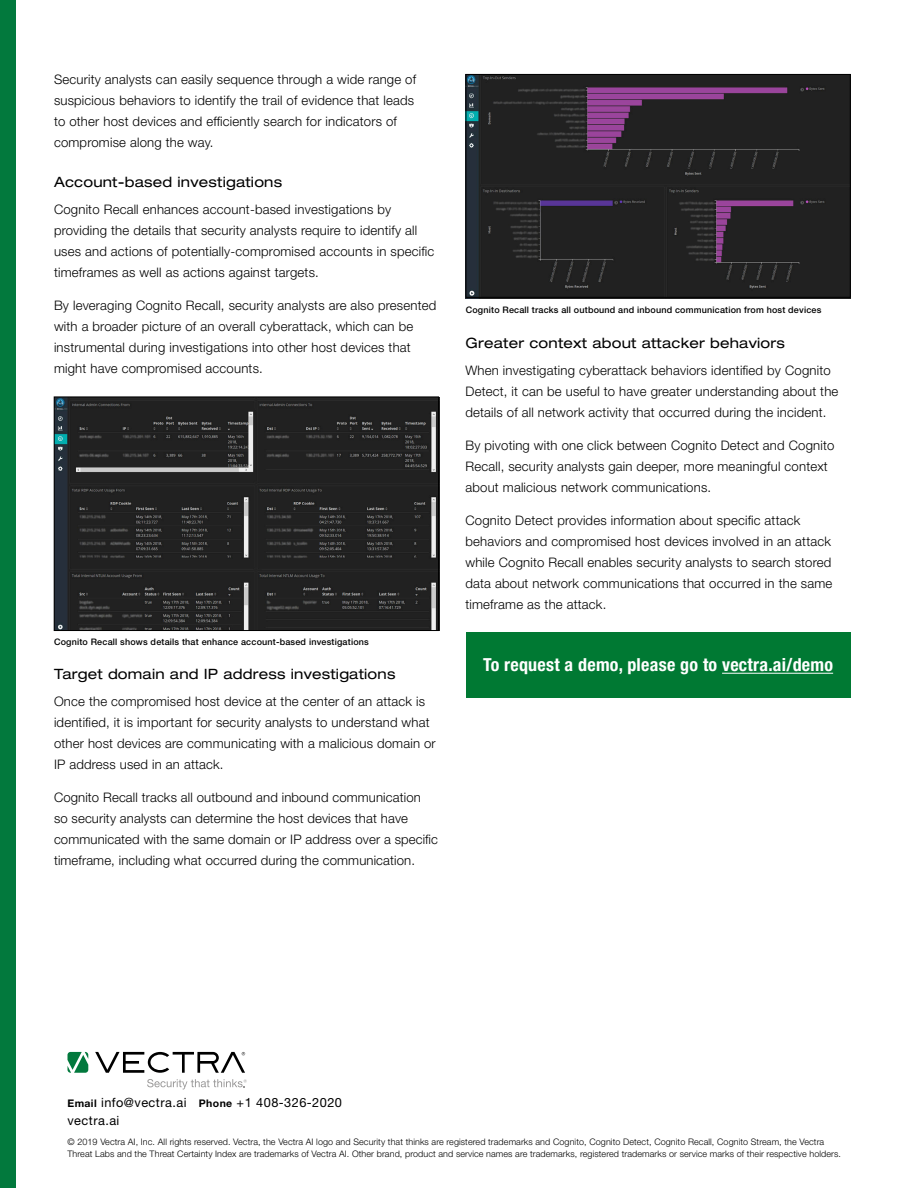
<style>
.page{position:relative;width:918px;height:1188px;background:#fff}
.page>*{position:absolute;margin:0;border:0;box-sizing:border-box;transform-origin:0 0}
.t1{font:700 condensed 18px "Helvetica Neue LT Std";letter-spacing:.015em;color:#fff}
.t2{font:expanded 14.25px "Helvetica Neue LT Std";letter-spacing:.015em;color:#000}
.t3{font:300 13.2px/21px "Helvetica Neue LT Std";letter-spacing:.015em;color:#000}
.t4{font:12.75px/18px "Helvetica Neue LT Std";letter-spacing:.035em;color:#000}
.t5{font:300 9px/12px "Helvetica Neue LT Std";letter-spacing:.01em;color:#000}
.t6{font:500 9px "Helvetica Neue LT Std";letter-spacing:.02em;color:#000}
.s1{font-weight:700;font-size:10.5px}
</style>
<div class="page">
<div style="left:0;top:0;width:16px;height:1188px;background:#02793d"></div>
<svg style="left:95px;top:1052px;width:150px;height:21px"></svg>
<svg style="left:67px;top:1052px;width:21px;height:21px"></svg>
<svg style="left:147px;top:1079px;width:100px;height:10px"></svg>
<img style="left:465px;top:74px;width:383px;height:224px">
<img style="left:56px;top:397px;width:384px;height:234px">
<div style="left:466px;top:74px;width:384px;height:224px;border:1px solid #000"></div>
<div style="left:54px;top:397px;width:385px;height:234px;border:1px solid #000"></div>
<div style="left:466px;top:632px;width:384px;height:66px;background:#007933"></div>
<hr style="left:722px;top:673px;width:111px;height:1px;background:#fff">
<p class="t3" style="left:54px;top:68px;width:364px">Security analysts can easily sequence through a wide range of suspicious behaviors to identify the trail of evidence that leads to other host devices and efficiently search for indicators of compromise along the way.</p>
<p class="t2" style="left:54px;top:173px;width:230px">Account-based investigations</p>
<p class="t3" style="left:54px;top:199px;width:382px">Cognito Recall enhances account-based investigations by providing the details that security analysts require to identify all uses and actions of potentially-compromised accounts in specific timeframes as well as actions against targets.</p>
<p class="t3" style="left:54px;top:295px;width:384px">By leveraging Cognito Recall, security analysts are also presented with a broader picture of an overall cyberattack, which can be instrumental during investigations into other host devices that might have compromised accounts.</p>
<p class="t6" style="left:54px;top:636px;width:316px">Cognito Recall shows details that enhance account-based investigations</p>
<p class="t2" style="left:54px;top:665px;width:343px">Target domain and IP address investigations</p>
<p class="t3" style="left:54px;top:690px;width:383px">Once the compromised host device at the center of an attack is identified, it is important for security analysts to understand what other host devices are communicating with a malicious domain or IP address used in an attack.</p>
<p class="t3" style="left:54px;top:786px;width:386px">Cognito Recall tracks all outbound and inbound communication<br>so security analysts can determine the host devices that have communicated with the same domain or IP address over a specific timeframe, including what occurred during the communication.</p>
<p class="t6" style="left:466px;top:305px;width:357px">Cognito Recall tracks all outbound and inbound communication from host devices</p>
<p class="t2" style="left:465px;top:334px;width:321px">Greater context about attacker behaviors</p>
<p class="t3" style="left:465px;top:359px;width:374px">When investigating cyberattack behaviors identified by Cognito<br>Detect, it can be useful to have greater understanding about the details of all network activity that occurred during the incident.</p>
<p class="t3" style="left:465px;top:434px;width:370px">By pivoting with one click between Cognito Detect and Cognito<br>Recall, security analysts gain deeper, more meaningful context about malicious network communications.</p>
<p class="t3" style="left:465px;top:509px;width:368px">Cognito Detect provides information about specific attack behaviors and compromised host devices involved in an attack while Cognito Recall enables security analysts to search stored data about network communications that occurred in the same timeframe as the attack.</p>
<h1 class="t1" style="left:483px;top:654px;width:352px">To request a demo, please go to vectra.ai/demo</h1>
<p class="t4" style="left:68px;top:1093px;width:276px"><span class="s1">Email</span> info@vectra.ai <span class="s1">Phone</span> +1 408-326-2020 vectra.ai</p>
<p class="t5" style="left:68px;top:1135px;width:775px">© 2019 Vectra AI, Inc. All rights reserved. Vectra, the Vectra AI logo and Security that thinks are registered trademarks and Cognito, Cognito Detect, Cognito Recall, Cognito Stream, the Vectra<br>Threat Labs and the Threat Certainty Index are trademarks of Vectra AI. Other brand, product and service names are trademarks, registered trademarks or service marks of their respective holders.</p>
</div>
